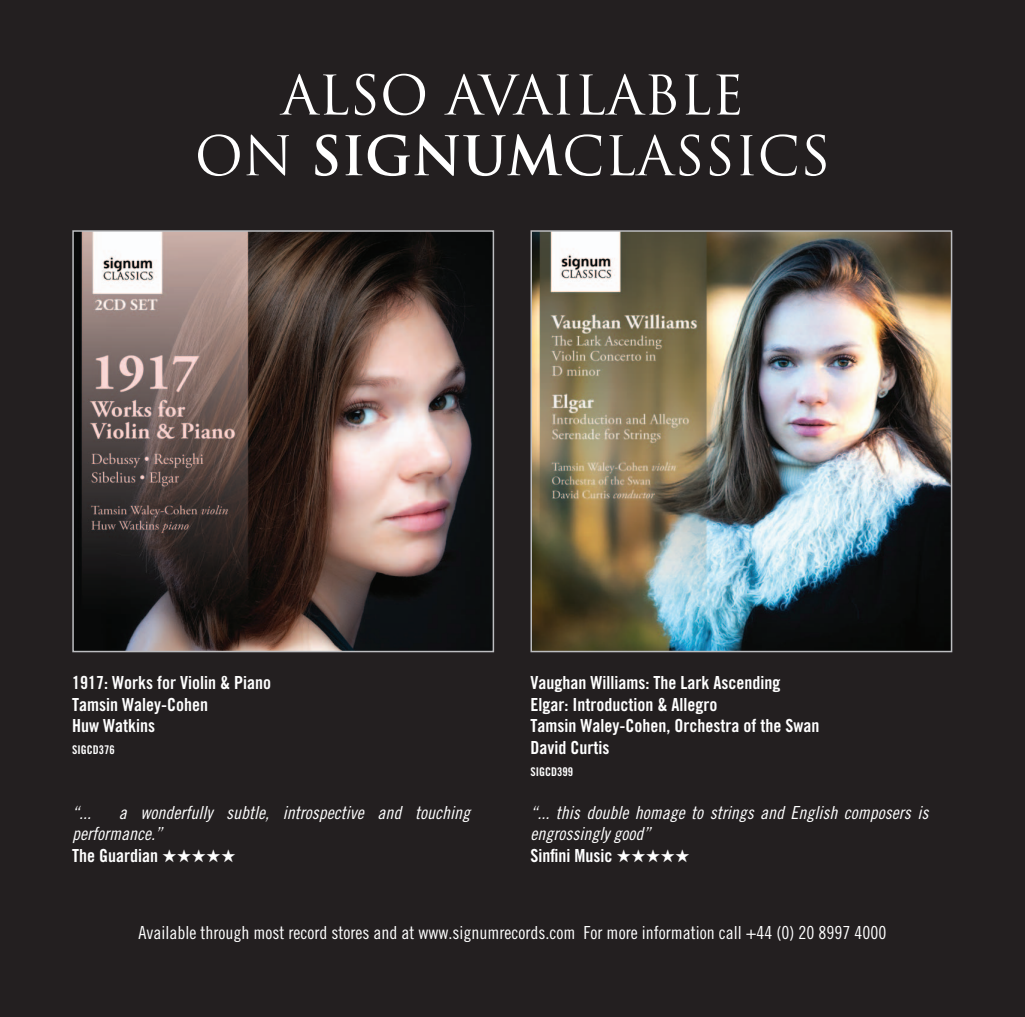
<style>
.page{position:relative;width:1025px;height:1017px;background:#fff}
.page>*{position:absolute;margin:0;border:0;box-sizing:border-box;transform-origin:0 0}
.t1{font:53.1px/60.6px "Trajan";color:#fff;text-align:center}
.t2{font:18px/21.6px "Trade Gothic Bold Cond Twenty";color:#fff}
.t3{font:18px/21.6px "Trade Gothic Cond Eighteen Obl";color:#fff}
.t4{font:18px "Trade Gothic Cond Eighteen";color:#fff}
.t5{font:12px "Trade Gothic Bold Cond Twenty";color:#fff}
.s1{font-weight:700}
</style>
<div class="page">
<div style="left:0;top:0;width:1025px;height:1016px;background:#231f20"></div>
<img style="left:75px;top:233px;width:416px;height:416px">
<div style="left:72px;top:230px;width:422px;height:422px;border:2px solid #bcbdc0"></div>
<img style="left:533px;top:233px;width:416px;height:416px">
<div style="left:530px;top:230px;width:422px;height:422px;border:2px solid #bcbdc0"></div>
<h1 class="t1" style="left:195px;top:65px;width:637px">ALSO AVAILABLE<br>ON <span class="s1">SIGNUM</span>CLASSICS</h1>
<p class="t2" style="left:72px;top:671px;width:200px">1917: Works for Violin &amp; Piano<br>Tamsin Waley-Cohen<br>Huw Watkins</p>
<p class="t5" style="left:72px;top:742px;width:44px">SIGCD376</p>
<p class="t3" style="left:72px;top:801px;width:399px;text-indent:46px">a wonderfully subtle, introspective and touching performance.”</p>
<p class="t2" style="left:72px;top:844px;width:165px">The Guardian ★★★★★</p>
<p class="t3" style="left:72px;top:801px;width:20px">“...</p>
<p class="t2" style="left:530px;top:671px;width:290px">Vaughan Williams: The Lark Ascending<br>Elgar: Introduction &amp; Allegro<br>Tamsin Waley-Cohen, Orchestra of the Swan<br>David Curtis</p>
<p class="t5" style="left:530px;top:763px;width:44px">SIGCD399</p>
<p class="t3" style="left:530px;top:801px;width:399px">“... this double homage to strings and English composers is engrossingly good”</p>
<p class="t2" style="left:530px;top:844px;width:161px">Sinfini Music ★★★★★</p>
<p class="t4" style="left:139px;top:921px;width:749px">Available through most record stores and at www.signumrecords.com For more information call +44 (0) 20 8997 4000</p>
</div>
